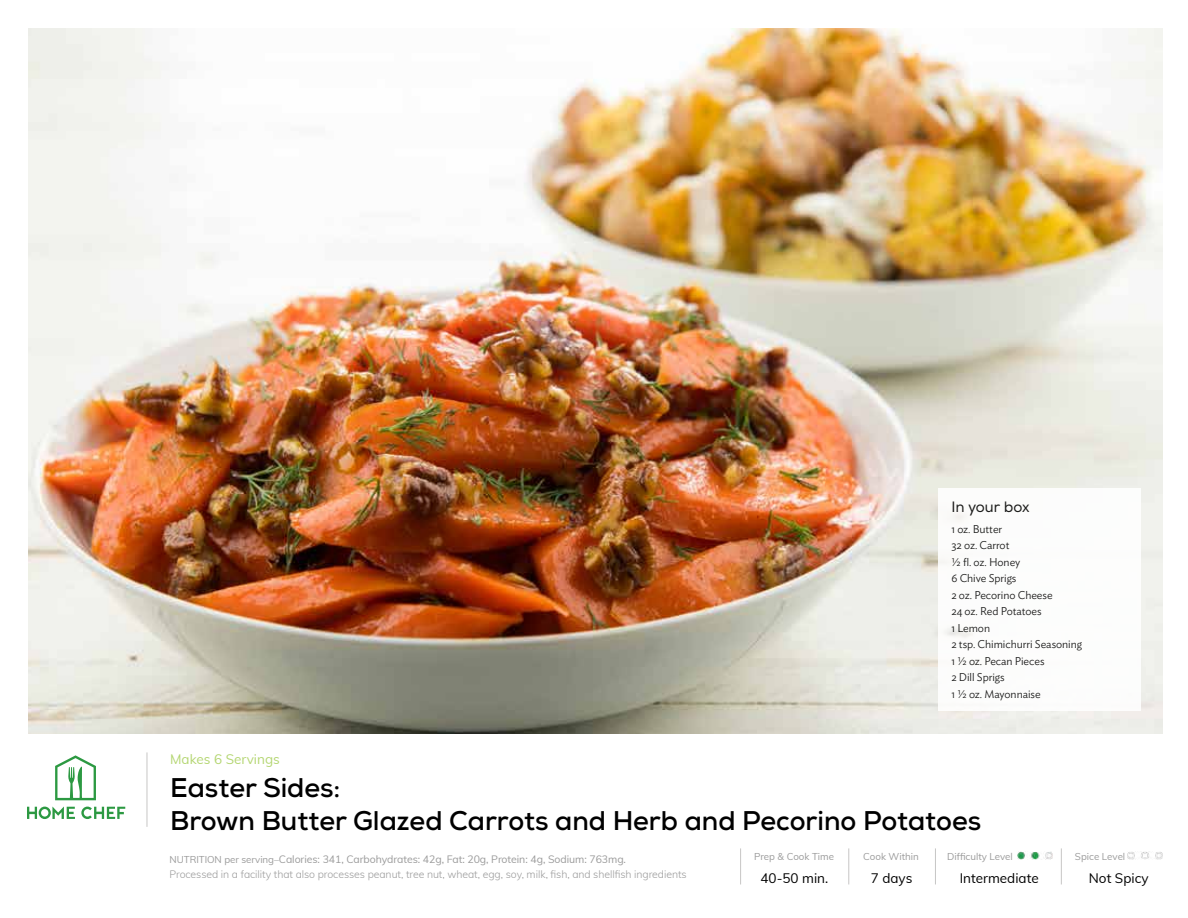
<style>
.page{position:relative;width:1188px;height:918px;background:#fff}
.page>*{position:absolute;margin:0;border:0;box-sizing:border-box;transform-origin:0 0}
.t1{font:700 27px/33px "Nexa";color:#000}
.t2{font:15px "Nexa";color:#000}
.t3{font:13.5px "Muli";color:#000}
.t4{font:13.5px "Muli";color:#b4d672}
.t5{font:300 11.25px/16.5px "Ideal Sans";letter-spacing:-.005em;color:#000}
.t6{font:300 10.5px/15px "Muli";letter-spacing:-.005em;color:#9a9a9a}
.t7{font:9.75px "Muli";color:#9a9a9a}
.s1{font-weight:400;font-size:9.75px}
.s2{font-weight:400}
</style>
<div class="page">
<img style="left:28px;top:29px;width:1134px;height:704px">
<svg style="left:27px;top:807px;width:98px;height:12px"></svg>
<svg style="left:55px;top:755px;width:41px;height:45px"></svg>
<hr style="left:848px;top:848px;width:1px;height:36px;background:#c7c6c5">
<hr style="left:935px;top:848px;width:1px;height:36px;background:#c7c6c5">
<hr style="left:1061px;top:848px;width:1px;height:36px;background:#c7c6c5">
<hr style="left:740px;top:848px;width:1px;height:36px;background:#c7c6c5">
<hr style="left:147px;top:752px;width:1px;height:75px;background:#c7c6c5">
<div style="left:938px;top:488px;width:203px;height:223px;background:#fff"></div>
<img style="left:1018px;top:852px;width:34px;height:7px">
<img style="left:1128px;top:852px;width:34px;height:7px">
<h2 class="t2" style="left:951px;top:498px;width:80px">In your box</h2>
<p class="t5" style="left:951px;top:520px;width:132px">1 oz. Butter<br>32 oz. Carrot<br>½ fl. oz. Honey<br>6 Chive Sprigs<br>2 oz. Pecorino Cheese<br>24 oz. Red Potatoes<br>1 Lemon<br>2 tsp. Chimichurri Seasoning<br>1 ½ oz. Pecan Pieces<br>2 Dill Sprigs<br>1 ½ oz. Mayonnaise</p>
<p class="t4" style="left:170px;top:749px;width:111px">Makes 6 Servings</p>
<h1 class="t1" style="left:170px;top:771px;width:813px">Easter Sides:<br>Brown Butter Glazed Carrots and Herb and Pecorino Potatoes</h1>
<p class="t6" style="left:170px;top:851px;width:519px"><span class="s1">NUTRITION per serving–</span><span class="s2">Calories: 341, Carbohydrates: 42g, Fat: 20g, Protein: 4g, Sodium: 763mg.<br></span>Processed in a facility that also processes peanut, tree nut, wheat, egg, soy, milk, fish, and shellfish ingredients</p>
<p class="t7" style="left:754px;top:850px;width:82px">Prep &amp; Cook Time</p>
<p class="t7" style="left:863px;top:850px;width:57px">Cook Within</p>
<p class="t7" style="left:947px;top:850px;width:67px">Difficulty Level</p>
<p class="t7" style="left:1075px;top:850px;width:52px">Spice Level</p>
<p class="t3" style="left:760px;top:868px;width:69px">40-50 min.</p>
<p class="t3" style="left:871px;top:868px;width:43px">7 days</p>
<p class="t3" style="left:960px;top:868px;width:81px">Intermediate</p>
<p class="t3" style="left:1089px;top:868px;width:61px">Not Spicy</p>
</div>
